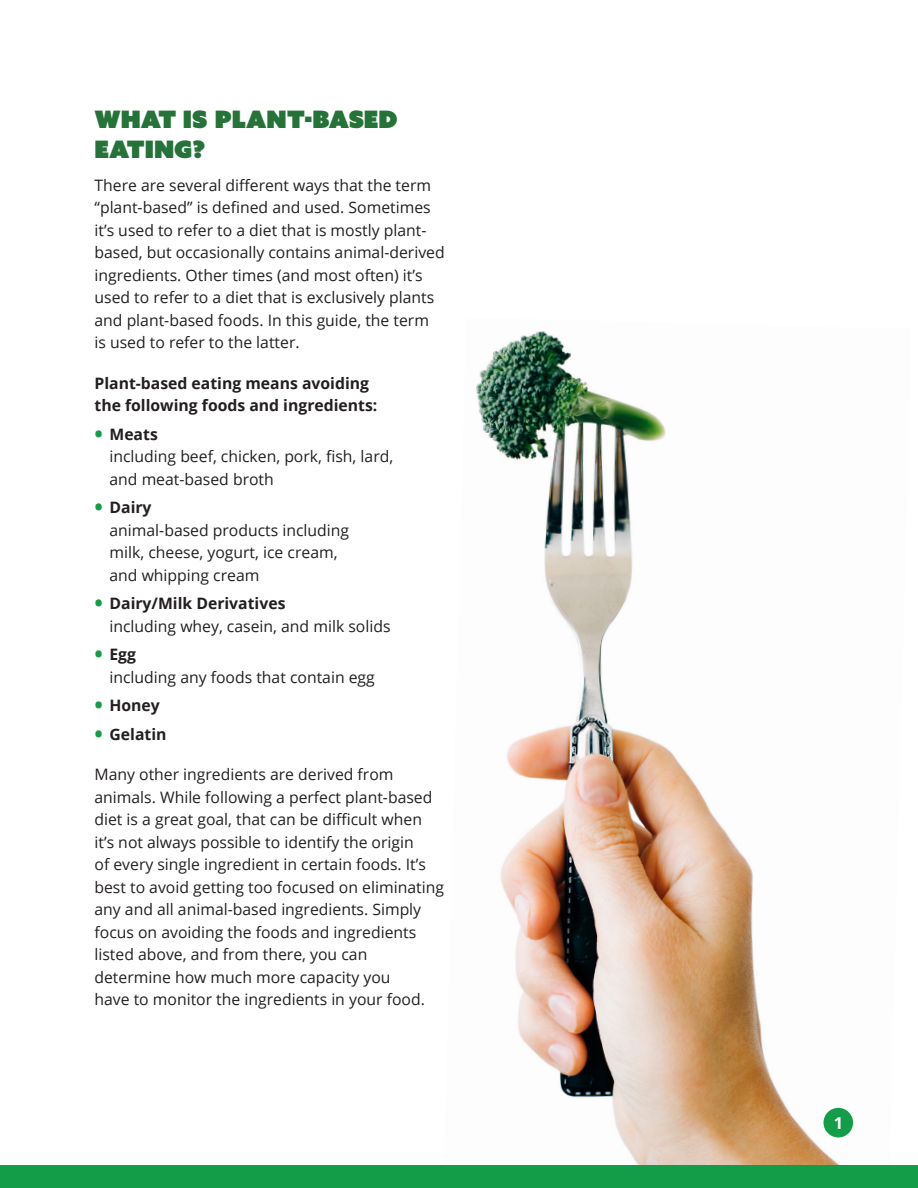
<style>
.page{position:relative;width:918px;height:1188px;background:#fff}
.page>*{position:absolute;margin:0;border:0;box-sizing:border-box;transform-origin:0 0}
.headline{font:24px/30px "Azo Sans Uber";color:#257338}
.Body{font:700 16.5px "Open Sans";color:#fff}
.Body-2{font:15.75px/22.5px "Open Sans";color:#231f20}
.Body-3{font:700 15.75px/22.5px "Open Sans";color:#231f20}
.s1{font-weight:700;font-size:22.5px;color:#139d48}
.s2{font-weight:700}
.s3{font-size:22.5px;color:#139d48}
</style>
<div class="page">
<img style="left:444px;top:331px;width:467px;height:835px">
<div style="left:823px;top:1108px;width:30px;height:29px;background:#139d48;border-radius:50%"></div>
<div style="left:0;top:1166px;width:918px;height:22px;background:#139d48"></div>
<p class="headline" style="left:94px;top:104px;width:305px">WHAT IS PLANT-BASED<br>EATING?</p>
<p class="Body-2" style="left:94px;top:173px;width:352px">There are several different ways that the term “plant-based” is defined and used. Sometimes it’s used to refer to a diet that is mostly plant&shy;based, but occasionally contains animal-derived ingredients. Other times (and most often) it’s used to refer to a diet that is exclusively plants and plant-based foods. In this guide, the term<br>is used to refer to the latter.</p>
<p class="Body-3" style="left:94px;top:371px;width:284px">Plant-based eating means avoiding the following foods and ingredients:</p>
<p class="Body-2" style="left:110px;top:422px;width:285px;text-indent:-15px"><span class="s1">•</span> <span class="s2">Meats<br></span>including beef, chicken, pork, fish, lard, and meat-based broth</p>
<p class="Body-2" style="left:110px;top:496px;width:241px;text-indent:-15px"><span class="s1">•</span> <span class="s2">Dairy<br></span>animal-based products including milk, cheese, yogurt, ice cream, and whipping cream</p>
<p class="Body-2" style="left:110px;top:592px;width:283px;text-indent:-15px"><span class="s1">•</span> <span class="s2">Dairy/Milk Derivatives<br></span>including whey, casein, and milk solids</p>
<p class="Body-2" style="left:110px;top:643px;width:267px;text-indent:-15px"><span class="s1">•</span> <span class="s2">Egg<br></span>including any foods that contain egg</p>
<p class="Body-3" style="left:94px;top:694px;width:67px"><span class="s3">•</span> Honey</p>
<p class="Body-3" style="left:94px;top:722px;width:74px"><span class="s3">•</span> Gelatin</p>
<p class="Body-2" style="left:94px;top:763px;width:351px">Many other ingredients are derived from animals. While following a perfect plant-based diet is a great goal, that can be difficult when it’s not always possible to identify the origin<br>of every single ingredient in certain foods. It’s best to avoid getting too focused on eliminating any and all animal-based ingredients. Simply focus on avoiding the foods and ingredients listed above, and from there, you can determine how much more capacity you<br>have to monitor the ingredients in your food.</p>
<p class="Body" style="left:834px;top:1111px;width:11px">1</p>
</div>
